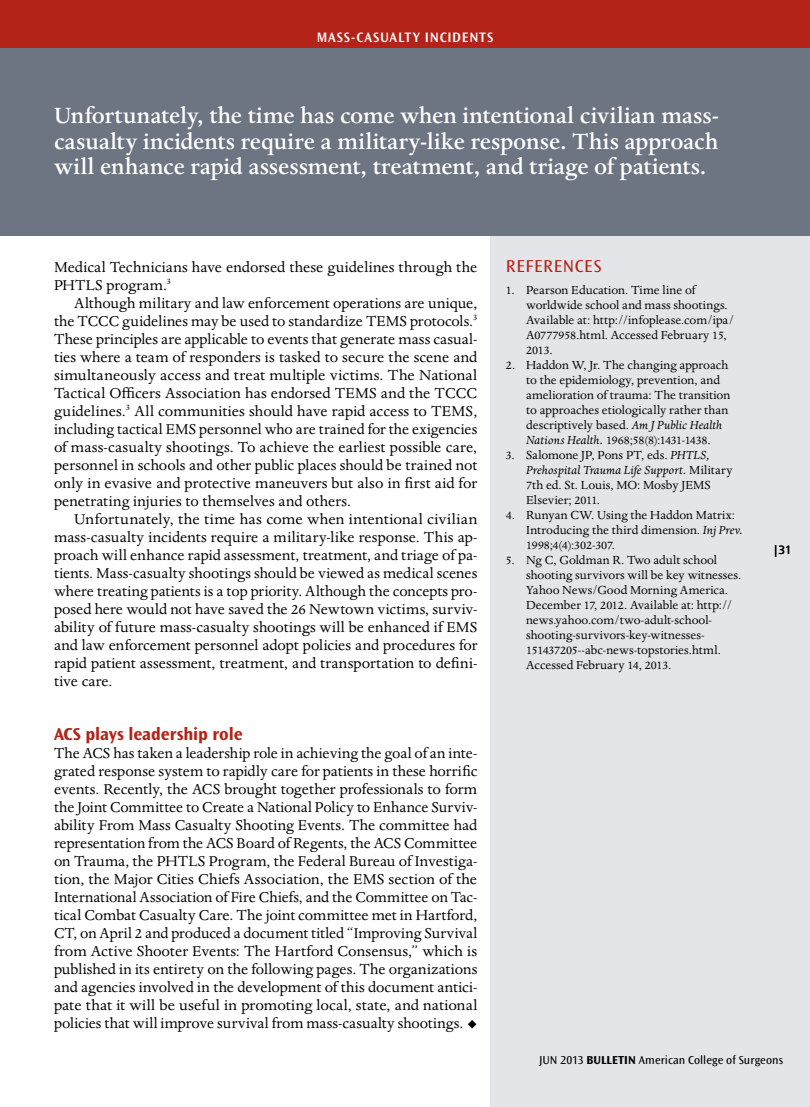
<style>
.page{position:relative;width:810px;height:1107px;background:#fff}
.page>*{position:absolute;margin:0;border:0;box-sizing:border-box;transform-origin:0 0}
.t1{font:500 25.5px/25.5px "Dante MT Std";letter-spacing:-.005em;color:#fff;text-align:justify}
.t2{font:700 18px "Ocean Sans Std";letter-spacing:-.005em;color:#b32317}
.t3{font:18px "Ocean Sans Std";letter-spacing:.04em;color:#b32317}
.t4{font:16.5px/18px "Dante MT Std";letter-spacing:.005em;color:#000;text-align:justify}
.t5{font:600 14.25px "Ocean Sans Std";letter-spacing:.05em;color:#fff}
.t6{font:13.5px/15px "Dante MT Std";color:#000}
.t7{font:12px "Ocean Sans Std";letter-spacing:.005em;color:#000}
.t8{font:12px "Frutiger LT Std";color:#000}
.s1{font-style:italic}
.s2{font-weight:700}
</style>
<div class="page">
<div style="left:491px;top:218px;width:319px;height:889px;background:#e4e5e9"></div>
<div style="left:0;top:0;width:810px;height:236px;background:#6d7482"></div>
<div style="left:0;top:0;width:810px;height:48px;background:#b32317"></div>
<p class="t5" style="left:317px;top:29px;width:178px">MASS-CASUALTY INCIDENTS</p>
<h1 class="t1" style="left:54px;top:104px;width:667px">Unfortunately, the time has come when intentional civilian mass&shy;casualty incidents require a military-like response. This approach will enhance rapid assessment, treatment, and triage of patients.</h1>
<p class="t4" style="left:54px;top:258px;width:425px">Medical Technicians have endorsed these guidelines through the<br>PHTLS program.<sup>3</sup></p>
<p class="t4" style="left:54px;top:294px;width:425px;text-indent:20px">Although military and law enforcement operations are unique, the TCCC guidelines may be used to standardize TEMS protocols.<sup>3<br></sup>These principles are applicable to events that generate mass casual&shy;ties where a team of responders is tasked to secure the scene and simultaneously access and treat multiple victims. The National Tactical Officers Association has endorsed TEMS and the TCCC guidelines.<sup>3</sup> All communities should have rapid access to TEMS, including tactical EMS personnel who are trained for the exigencies of mass-casualty shootings. To achieve the earliest possible care, personnel in schools and other public places should be trained not only in evasive and protective maneuvers but also in first aid for penetrating injuries to themselves and others.</p>
<p class="t4" style="left:54px;top:510px;width:425px;text-indent:20px">Unfortunately, the time has come when intentional civilian mass-casualty incidents require a military-like response. This ap&shy;proach will enhance rapid assessment, treatment, and triage of pa&shy;tients. Mass-casualty shootings should be viewed as medical scenes where treating patients is a top priority. Although the concepts pro&shy;posed here would not have saved the 26 Newtown victims, surviv&shy;ability of future mass-casualty shootings will be enhanced if EMS and law enforcement personnel adopt policies and procedures for rapid patient assessment, treatment, and transportation to defini&shy;tive care.</p>
<p class="t2" style="left:54px;top:723px;width:190px">ACS plays leadership role</p>
<p class="t4" style="left:54px;top:744px;width:425px">The ACS has taken a leadership role in achieving the goal of an inte&shy;grated response system to rapidly care for patients in these horrific events. Recently, the ACS brought together professionals to form the Joint Committee to Create a National Policy to Enhance Surviv&shy;ability From Mass Casualty Shooting Events. The committee had representation from the ACS Board of Regents, the ACS Committee on Trauma, the PHTLS Program, the Federal Bureau of Investiga&shy;tion, the Major Cities Chiefs Association, the EMS section of the International Association of Fire Chiefs, and the Committee on Tac&shy;tical Combat Casualty Care. The joint committee met in Hartford, CT, on April 2 and produced a document titled “Improving Survival from Active Shooter Events: The Hartford Consensus,” which is published in its entirety on the following pages. The organizations and agencies involved in the development of this document antici&shy;pate that it will be useful in promoting local, state, and national policies that will improve survival from mass-casualty shootings. ◆</p>
<p class="t3" style="left:506px;top:256px;width:97px">REFERENCES</p>
<p class="t6" style="left:526px;top:282px;width:210px;text-indent:-20px">1. Pearson Education. Time line of worldwide school and mass shootings.<br>Available at: http://infoplease.com/ipa/<br>A0777958.html. Accessed February 15,<br>2013.</p>
<p class="t6" style="left:526px;top:357px;width:206px;text-indent:-20px">2. Haddon W, Jr. The changing approach to the epidemiology, prevention, and amelioration of trauma: The transition to approaches etiologically rather than descriptively based. <span class="s1">Am J Public Health Nations Health.</span> 1968;58(8):1431-1438.</p>
<p class="t6" style="left:526px;top:447px;width:208px;text-indent:-20px">3. Salomone JP, Pons PT, eds. <span class="s1">PHTLS,<br>Prehospital Trauma Life Support.</span> Military<br>7th ed. St. Louis, MO: Mosby JEMS<br>Elsevier; 2011.</p>
<p class="t6" style="left:526px;top:507px;width:218px;text-indent:-20px">4. Runyan CW. Using the Haddon Matrix:<br>Introducing the third dimension. <span class="s1">Inj Prev.<br></span>1998;4(4):302-307.</p>
<p class="t6" style="left:526px;top:552px;width:217px;text-indent:-20px">5. Ng C, Goldman R. Two adult school shooting survivors will be key witnesses.<br>Yahoo News/Good Morning America.<br>December 17, 2012. Available at: http:// news.yahoo.com/two-adult-school&shy;shooting-survivors-key-witnesses-151437205--abc-news-topstories.html.<br>Accessed February 14, 2013.</p>
<p class="t8" style="left:774px;top:543px;width:19px">|31</p>
<p class="t7" style="left:539px;top:1053px;width:245px">JUN 2013 <span class="s2">BULLETIN</span> American College of Surgeons</p>
</div>
